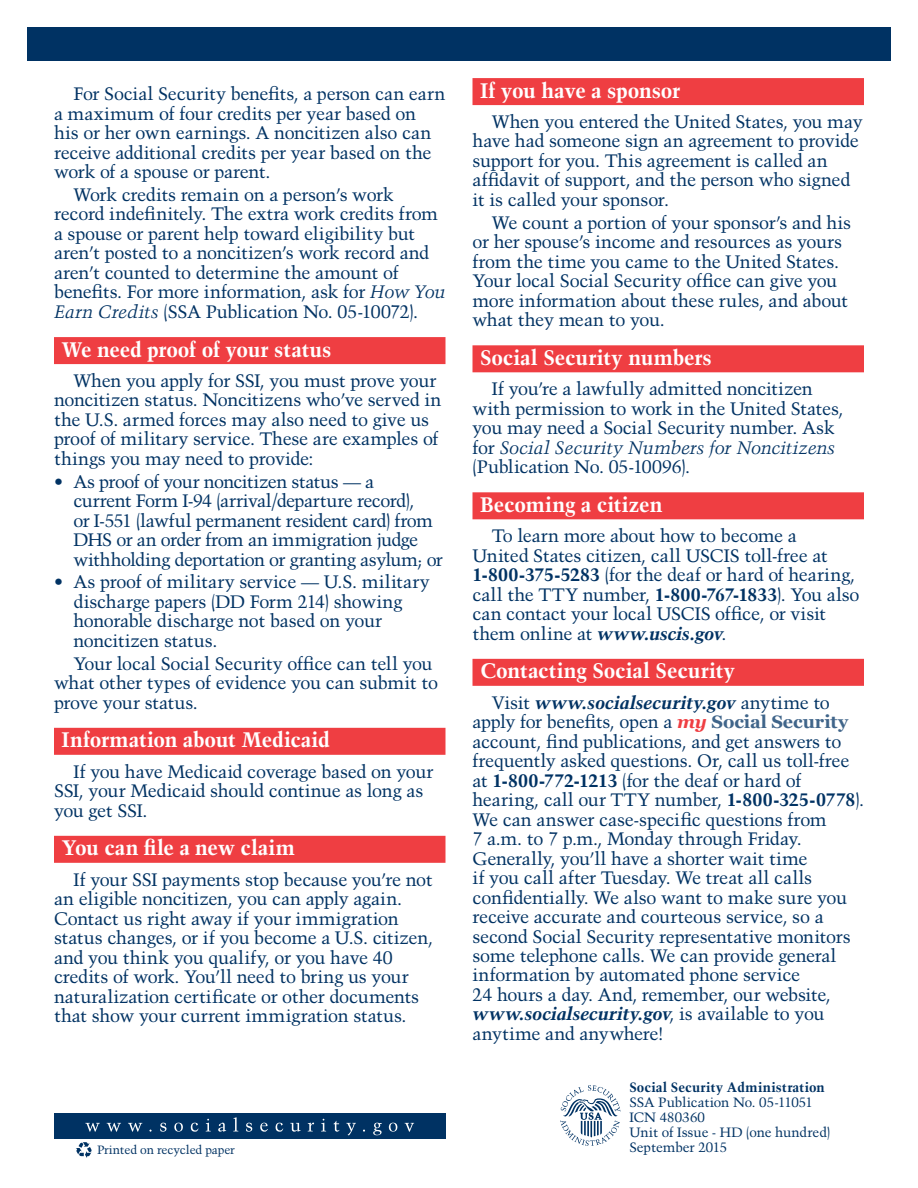
<style>
.page{position:relative;width:918px;height:1188px;background:#fff}
.page>*{position:absolute;margin:0;border:0;box-sizing:border-box;transform-origin:0 0}
.H1-1{font:700 21px "Trump Mediaeval";letter-spacing:-.01em;color:#fff}
.Paragraph{font:18px/19.5px "Trump Mediaeval";letter-spacing:-.02em;color:#003263}
.Pub_Info{font:13.5px "Trump Mediaeval";letter-spacing:-.005em;color:#003263}
.Pub_Info-2{font:700 13.5px "Trump Mediaeval";letter-spacing:.01em;color:#003263}
.Pub_Info-3{font:12px "Trump Mediaeval";letter-spacing:-.01em;color:#003263}
.s1{font-style:italic}
.s2{font-weight:700}
.s3{font-weight:700;font-style:italic}
.s4{font-family:"Georgia";font-weight:700;font-style:italic;color:#ef3e42}
.s5{font-family:"Georgia";font-weight:700;color:#40658a}
</style>
<div class="page">
<div style="left:27px;top:27px;width:864px;height:34px;background:#003263"></div>
<div style="left:54px;top:1114px;width:392px;height:25px;background:#003263"></div>
<svg style="left:85px;top:1117px;width:329px;height:19px"></svg>
<div style="left:54px;top:337px;width:392px;height:27px;background:#ef3e42"></div>
<div style="left:54px;top:728px;width:392px;height:27px;background:#ef3e42"></div>
<div style="left:54px;top:836px;width:392px;height:27px;background:#ef3e42"></div>
<div style="left:472px;top:78px;width:392px;height:27px;background:#ef3e42"></div>
<div style="left:472px;top:345px;width:392px;height:27px;background:#ef3e42"></div>
<div style="left:472px;top:492px;width:392px;height:27px;background:#ef3e42"></div>
<div style="left:472px;top:659px;width:392px;height:27px;background:#ef3e42"></div>
<svg style="left:560px;top:1085px;width:61px;height:61px"></svg>
<svg style="left:76px;top:1142px;width:16px;height:16px"></svg>
<p class="H1-1" style="left:480px;top:77px;width:202px">If you have a sponsor</p>
<p class="Paragraph" style="left:472px;top:112px;width:392px;text-indent:19px">When you entered the United States, you may have had someone sign an agreement to provide support for you. This agreement is called an affidavit of support, and the person who signed it is called your sponsor.</p>
<p class="Paragraph" style="left:472px;top:212px;width:380px;text-indent:19px">We count a portion of your sponsor’s and his or her spouse’s income and resources as yours from the time you came to the United States.<br>Your local Social Security office can give you more information about these rules, and about what they mean to you.</p>
<p class="H1-1" style="left:480px;top:344px;width:233px">Social Security numbers</p>
<p class="Paragraph" style="left:472px;top:379px;width:373px;text-indent:19px">If you’re a lawfully admitted noncitizen with permission to work in the United States, you may need a Social Security number. Ask for <span class="s1">Social Security Numbers for Noncitizens </span>(Publication No. 05-10096).</p>
<p class="H1-1" style="left:480px;top:491px;width:184px">Becoming a citizen</p>
<p class="Paragraph" style="left:472px;top:526px;width:389px;text-indent:19px">To learn more about how to become a<br>United States citizen, call USCIS toll-free at <span class="s2">1-800-375-5283</span> (for the deaf or hard of hearing, call the TTY number, <span class="s2">1-800-767-1833</span>). You also can contact your local USCIS office, or visit them online at <span class="s3">www.uscis.gov</span>.</p>
<p class="H1-1" style="left:480px;top:658px;width:257px">Contacting Social Security</p>
<p class="Paragraph" style="left:472px;top:692px;width:393px;text-indent:19px">Visit <span class="s3">www.socialsecurity.gov</span> anytime to apply for benefits, open a <span class="s4">my</span> <span class="s5">Social Security </span>account, find publications, and get answers to frequently asked questions. Or, call us toll-free at <span class="s2">1-800-772-1213</span> (for the deaf or hard of hearing, call our TTY number, <span class="s2">1-800-325-0778</span>).<br>We can answer case-specific questions from<br>7 a.m. to 7 p.m., Monday through Friday.<br>Generally, you’ll have a shorter wait time<br>if you call after Tuesday. We treat all calls confidentially. We also want to make sure you receive accurate and courteous service, so a second Social Security representative monitors some telephone calls. We can provide general information by automated phone service<br>24 hours a day. And, remember, our website, <span class="s3">www.socialsecurity.gov</span>, is available to you anytime and anywhere!</p>
<p class="Pub_Info-2" style="left:629px;top:1079px;width:197px">Social Security Administration</p>
<p class="Pub_Info" style="left:629px;top:1094px;width:185px">SSA Publication No. 05-11051</p>
<p class="Pub_Info" style="left:629px;top:1109px;width:77px">ICN 480360</p>
<p class="Pub_Info" style="left:629px;top:1124px;width:202px">Unit of Issue - HD (one hundred)</p>
<p class="Paragraph" style="left:54px;top:84px;width:393px;text-indent:19px">For Social Security benefits, a person can earn a maximum of four credits per year based on his or her own earnings. A noncitizen also can receive additional credits per year based on the work of a spouse or parent.</p>
<p class="Paragraph" style="left:54px;top:185px;width:393px;text-indent:19px">Work credits remain on a person’s work record indefinitely. The extra work credits from a spouse or parent help toward eligibility but aren’t posted to a noncitizen’s work record and aren’t counted to determine the amount of benefits. For more information, ask for <span class="s1">How You Earn Credits</span> (SSA Publication No. 05-10072).</p>
<p class="H1-1" style="left:62px;top:336px;width:271px">We need proof of your status</p>
<p class="Paragraph" style="left:54px;top:371px;width:389px;text-indent:19px">When you apply for SSI, you must prove your noncitizen status. Noncitizens who’ve served in the U.S. armed forces may also need to give us proof of military service. These are examples of things you may need to provide:</p>
<p class="Paragraph" style="left:73px;top:471px;width:371px;text-indent:-19px">• As proof of your noncitizen status — a<br>current Form I-94 (arrival/departure record),<br>or I-551 (lawful permanent resident card) from DHS or an order from an immigration judge withholding deportation or granting asylum; or</p>
<p class="Paragraph" style="left:73px;top:572px;width:358px;text-indent:-19px">• As proof of military service — U.S. military discharge papers (DD Form 214) showing honorable discharge not based on your noncitizen status.</p>
<p class="Paragraph" style="left:54px;top:653px;width:386px;text-indent:19px">Your local Social Security office can tell you what other types of evidence you can submit to prove your status.</p>
<p class="H1-1" style="left:62px;top:727px;width:270px">Information about Medicaid</p>
<p class="Paragraph" style="left:54px;top:761px;width:381px;text-indent:19px">If you have Medicaid coverage based on your<br>SSI, your Medicaid should continue as long as you get SSI.</p>
<p class="H1-1" style="left:62px;top:835px;width:235px">You can file a new claim</p>
<p class="Paragraph" style="left:54px;top:869px;width:381px;text-indent:19px">If your SSI payments stop because you’re not an eligible noncitizen, you can apply again.<br>Contact us right away if your immigration status changes, or if you become a U.S. citizen, and you think you qualify, or you have 40 credits of work. You’ll need to bring us your naturalization certificate or other documents that show your current immigration status.</p>
<p class="Pub_Info-3" style="left:97px;top:1142px;width:139px">Printed on recycled paper</p>
<p class="Pub_Info" style="left:629px;top:1139px;width:99px">September 2015</p>
</div>
